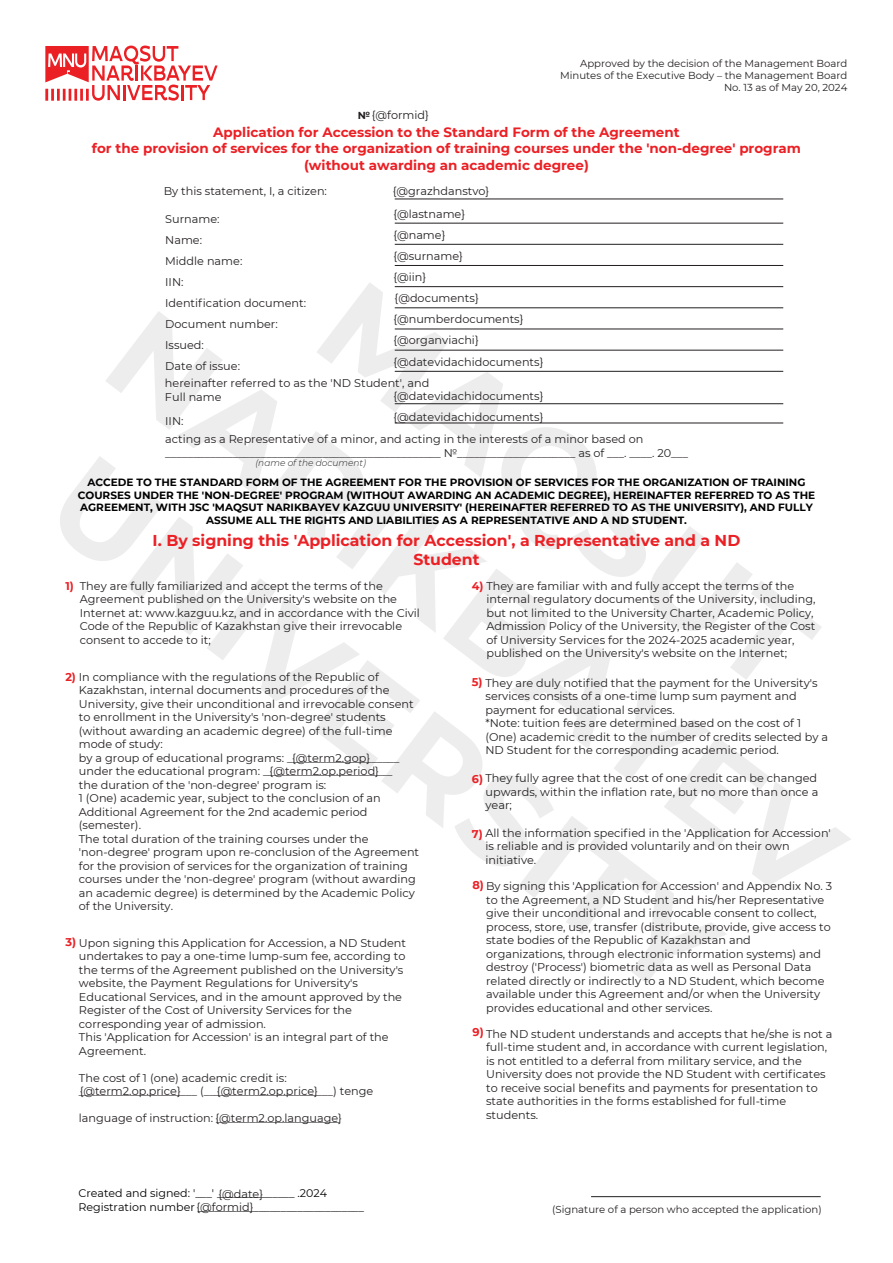
<style>
.page{position:relative;width:893px;height:1263px;background:#fff}
.page>*{position:absolute;margin:0;border:0;box-sizing:border-box;transform-origin:0 0}
.t1{font:700 15.75px/18.9px "Montserrat";color:#eb2025;text-align:center}
.t2{font:700 13.5px/16.2px "Montserrat";color:#eb2025;text-align:center}
.t3{font:11.25px/13.5px "Montserrat";color:#231f20}
.t4{font:700 11.25px "Montserrat";color:#eb2025}
.t5{font:11.1px/13.4px "Montserrat";color:#000001}
.t6{font:700 10.5px/12.6px "Montserrat";color:#000002;text-align:center}
.t7{font:10.2px/12.1px "Montserrat";color:#231f20;text-align:right}
.t8{font:italic 300 9px "Montserrat";color:#231f20}
.s1{font-weight:700;font-size:10.2px}
.s2{font-weight:700;color:#eb2025}
</style>
<div class="page">
<svg style="left:60px;top:283px;width:791px;height:700px"></svg>
<svg style="left:45px;top:46px;width:173px;height:55px"></svg>
<hr style="left:395px;top:223px;width:388px;height:1px;background:#231f20">
<hr style="left:395px;top:199px;width:388px;height:1px;background:#231f20">
<hr style="left:395px;top:244px;width:388px;height:1px;background:#231f20">
<hr style="left:395px;top:265px;width:388px;height:1px;background:#231f20">
<hr style="left:395px;top:286px;width:388px;height:1px;background:#231f20">
<hr style="left:395px;top:308px;width:388px;height:1px;background:#231f20">
<hr style="left:395px;top:329px;width:388px;height:1px;background:#231f20">
<hr style="left:395px;top:350px;width:388px;height:1px;background:#231f20">
<hr style="left:395px;top:371px;width:388px;height:1px;background:#231f20">
<hr style="left:591px;top:1196px;width:230px;height:1px;background:#231f20">
<hr style="left:395px;top:403px;width:388px;height:1px;background:#231f20">
<hr style="left:395px;top:423px;width:388px;height:1px;background:#231f20">
<p class="t7" style="left:560px;top:57px;width:289px">Approved by the decision of the Management Board<br>Minutes of the Executive Body – the Management Board<br>No. 13 as of May 20, 2024</p>
<p class="t2" style="left:92px;top:124px;width:711px">Application for Accession to the Standard Form of the Agreement<br>for the provision of services for the organization of training courses under the 'non-degree' program (without awarding an academic degree)</p>
<p class="t3" style="left:358px;top:108px;width:73px"><span class="s1">№</span> {@formid}</p>
<p class="t3" style="left:393px;top:184px;width:98px">{@grazhdanstvo}</p>
<p class="t3" style="left:393px;top:227px;width:54px">{@name}</p>
<p class="t3" style="left:393px;top:270px;width:34px">{@iin}</p>
<p class="t3" style="left:393px;top:312px;width:132px">{@numberdocuments}</p>
<p class="t3" style="left:164px;top:184px;width:165px">By this statement, I, a citizen:</p>
<p class="t3" style="left:165px;top:208px;width:79px;line-height:21px">Surname:<br>Name:<br>Middle name:<br>IIN:</p>
<p class="t3" style="left:393px;top:206px;width:73px">{@lastname}</p>
<p class="t3" style="left:393px;top:249px;width:71px">{@surname}</p>
<p class="t3" style="left:395px;top:291px;width:86px">{@documents}</p>
<p class="t3" style="left:165px;top:292px;width:142px;line-height:21px">Identification document:<br>Document number:<br>Issued:<br>Date of issue:</p>
<p class="t3" style="left:165px;top:376px;width:266px">hereinafter referred to as the 'ND Student', and<br>Full name</p>
<p class="t3" style="left:393px;top:333px;width:87px">{@organviachi}</p>
<p class="t3" style="left:393px;top:354px;width:152px">{@datevidachidocuments}</p>
<p class="t3" style="left:393px;top:386px;width:152px;line-height:20.2px">{@datevidachidocuments} {@datevidachidocuments}</p>
<p class="t3" style="left:165px;top:411px;width:480px;line-height:18.3px">IIN:<br>acting as a Representative of a minor, and acting in the interests of a minor based on</p>
<p class="t3" style="left:165px;top:445px;width:524px">_________________________________________________ №_____________________ as of ___. ____. 20___</p>
<p class="t8" style="left:255px;top:457px;width:112px">(name of the document)</p>
<p class="t6" style="left:78px;top:475px;width:739px">ACCEDE TO THE STANDARD FORM OF THE AGREEMENT FOR THE PROVISION OF SERVICES FOR THE ORGANIZATION OF TRAINING COURSES UNDER THE 'NON-DEGREE' PROGRAM (WITHOUT AWARDING AN ACADEMIC DEGREE), HEREINAFTER REFERRED TO AS THE AGREEMENT, WITH JSC 'MAQSUT NARIKBAYEV KAZGUU UNIVERSITY' (HEREINAFTER REFERRED TO AS THE UNIVERSITY), AND FULLY ASSUME ALL THE RIGHTS AND LIABILITIES AS A REPRESENTATIVE AND A ND STUDENT.</p>
<h1 class="t1" style="left:153px;top:530px;width:589px">I. By signing this 'Application for Accession', a Representative and a ND<br>Student</h1>
<p class="t3" style="left:80px;top:578px;width:342px;text-indent:-14px"><span class="s2">1)</span> They are fully familiarized and accept the terms of the Agreement published on the University's website on the Internet at: www.kazguu.kz, and in accordance with the Civil Code of the Republic of Kazakhstan give their irrevocable consent to accede to it;</p>
<p class="t3" style="left:65px;top:670px;width:315px"><span class="s2">2)</span> In compliance with the regulations of the Republic of</p>
<p class="t3" style="left:79px;top:683px;width:342px">Kazakhstan, internal documents and procedures of the University, give their unconditional and irrevocable consent to enrollment in the University's 'non-degree' students (without awarding an academic degree) of the full-time mode of study:<br>by a group of educational programs: ____________________ under the educational program: _______________________<br>the duration of the 'non-degree' program is:<br>1 (One) academic year, subject to the conclusion of an Additional Agreement for the 2nd academic period (semester).<br>The total duration of the training courses under the 'non-degree' program upon re-conclusion of the Agreement for the provision of services for the organization of training courses under the 'non-degree' program (without awarding an academic degree) is determined by the Academic Policy of the University.</p>
<p class="t3" style="left:79px;top:936px;width:329px">Upon signing this Application for Accession, a ND Student undertakes to pay a one-time lump-sum fee, according to the terms of the Agreement published on the University's website, the Payment Regulations for University's Educational Services, and in the amount approved by the Register of the Cost of University Services for the corresponding year of admission.<br>This 'Application for Accession' is an integral part of the Agreement.</p>
<p class="t3" style="left:79px;top:1071px;width:296px">The cost of 1 (one) academic credit is: _____________________ (_______________________) tenge</p>
<p class="t3" style="left:79px;top:1111px;width:262px">language of instruction: ______________________</p>
<p class="t3" style="left:292px;top:750px;width:80px">{@term2.gop}</p>
<p class="t3" style="left:270px;top:764px;width:111px">{@term2.op.period}</p>
<p class="t4" style="left:65px;top:933px;width:12px">3)</p>
<p class="t3" style="left:80px;top:1084px;width:103px">{@term2.op.price}</p>
<p class="t3" style="left:217px;top:1084px;width:103px">{@term2.op.price}</p>
<p class="t3" style="left:215px;top:1111px;width:128px">{@term2.op.language}</p>
<p class="t5" style="left:78px;top:1186px;width:287px">Created and signed: '___' ______________ .2024<br>Registration number ______________________________</p>
<p class="t3" style="left:218px;top:1187px;width:46px">{@date}</p>
<p class="t3" style="left:196px;top:1200px;width:59px">{@formid}</p>
<p class="t3" style="left:486px;top:578px;width:331px;text-indent:-14px"><span class="s2">4)</span> They are familiar with and fully accept the terms of the internal regulatory documents of the University, including, but not limited to the University Charter, Academic Policy, Admission Policy of the University, the Register of the Cost of University Services for the 2024-2025 academic year, published on the University's website on the Internet;</p>
<p class="t3" style="left:472px;top:675px;width:347px"><span class="s2">5)</span> They are duly notified that the payment for the University's</p>
<p class="t3" style="left:485px;top:689px;width:344px">services consists of a one-time lump sum payment and payment for educational services.<br>*Note: tuition fees are determined based on the cost of 1 (One) academic credit to the number of credits selected by a ND Student for the corresponding academic period.</p>
<p class="t3" style="left:485px;top:784px;width:334px">upwards, within the inflation rate, but no more than once a year;</p>
<p class="t3" style="left:485px;top:826px;width:347px;text-indent:-14px"><span class="s2">7)</span> All the information specified in the 'Application for Accession' is reliable and is provided voluntarily and on their own initiative.</p>
<p class="t3" style="left:486px;top:879px;width:348px;text-indent:-14px"><span class="s2">8)</span> By signing this 'Application for Accession' and Appendix No. 3 to the Agreement, a ND Student and his/her Representative give their unconditional and irrevocable consent to collect, process, store, use, transfer (distribute, provide, give access to state bodies of the Republic of Kazakhstan and organizations, through electronic information systems) and destroy ('Process') biometric data as well as Personal Data related directly or indirectly to a ND Student, which become available under this Agreement and/or when the University provides educational and other services.</p>
<p class="t3" style="left:486px;top:1027px;width:348px;text-indent:-14px"><span class="s2">9)</span> The ND student understands and accepts that he/she is not a full-time student and, in accordance with current legislation, is not entitled to a deferral from military service, and the University does not provide the ND Student with certificates to receive social benefits and payments for presentation to state authorities in the forms established for full-time students.</p>
<p class="t3" style="left:472px;top:771px;width:347px"><span class="s2">6)</span> They fully agree that the cost of one credit can be changed</p>
<p class="t7" style="left:552px;top:1203px;width:271px">(Signature of a person who accepted the application)</p>
</div>
